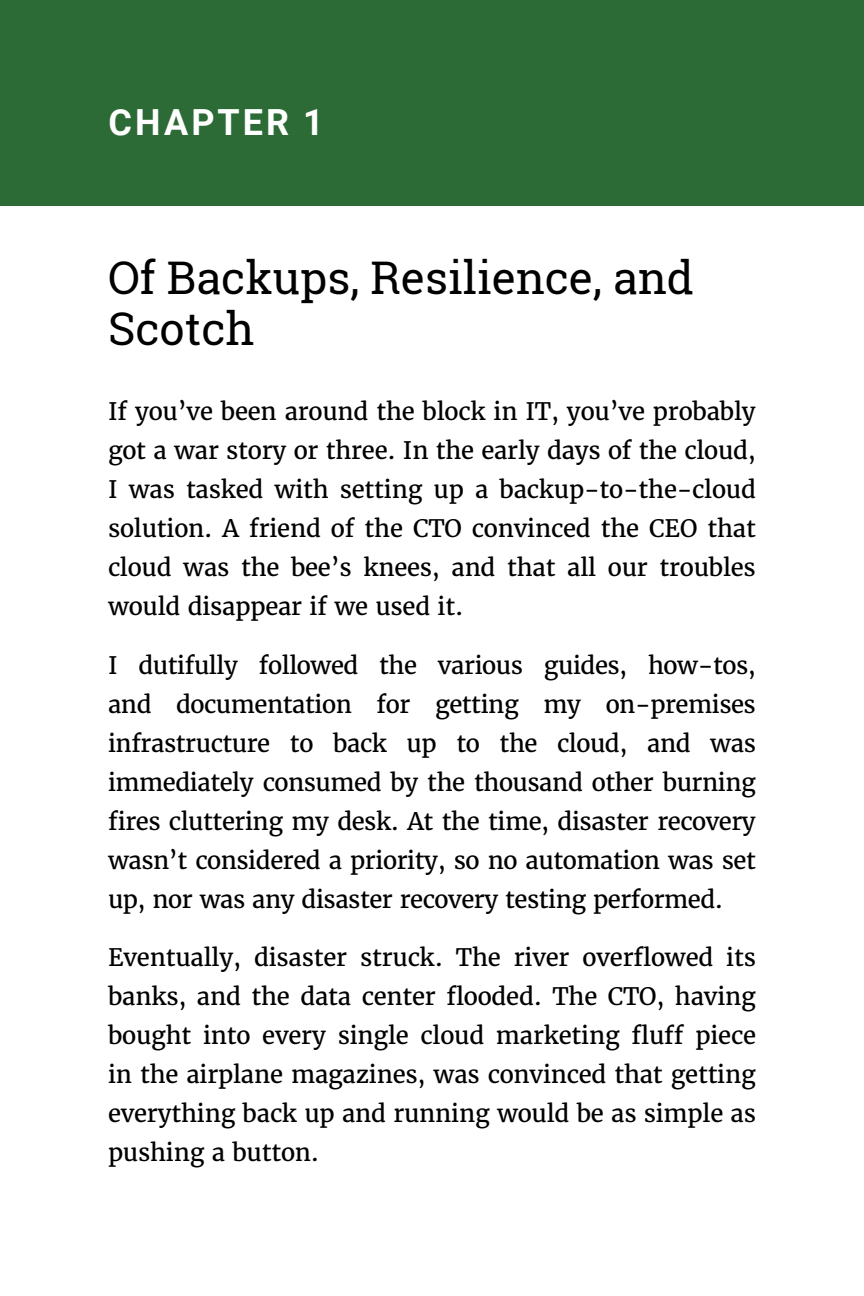
<style>
.page{position:relative;width:864px;height:1296px;background:#fff}
.page>*{position:absolute;margin:0;border:0;box-sizing:border-box;transform-origin:0 0}
.Heading_2{font:45px/51px "Roboto Slab";color:#000}
.Heading_1{font:700 36px "Roboto";letter-spacing:.085em;color:#fff}
.t1{font:24px/39px "Merriweather";letter-spacing:-.01em;color:#000;text-align:justify}
</style>
<div class="page">
<div style="left:0;top:0;width:864px;height:205px;background:#2c6b35"></div>
<p class="Heading_1" style="left:109px;top:97px;width:217px">CHAPTER 1</p>
<p class="Heading_2" style="left:108px;top:252px;width:587px">Of Backups, Resilience, and<br>Scotch</p>
<p class="t1" style="left:108px;top:392px;width:649px">If you’ve been around the block in IT, you’ve probably got a war story or three. In the early days of the cloud, I was tasked with setting up a backup-to-the-cloud solution. A friend of the CTO convinced the CEO that cloud was the bee’s knees, and that all our troubles would disappear if we used it.</p>
<p class="t1" style="left:108px;top:645px;width:650px">I dutifully followed the various guides, how-tos, and documentation for getting my on-premises infrastructure to back up to the cloud, and was immediately consumed by the thousand other burning fires cluttering my desk. At the time, disaster recovery wasn’t considered a priority, so no automation was set up, nor was any disaster recovery testing performed.</p>
<p class="t1" style="left:108px;top:938px;width:649px">Eventually, disaster struck. The river overflowed its banks, and the data center flooded. The CTO, having bought into every single cloud marketing fluff piece in the airplane magazines, was convinced that getting everything back up and running would be as simple as pushing a button.</p>
</div>
